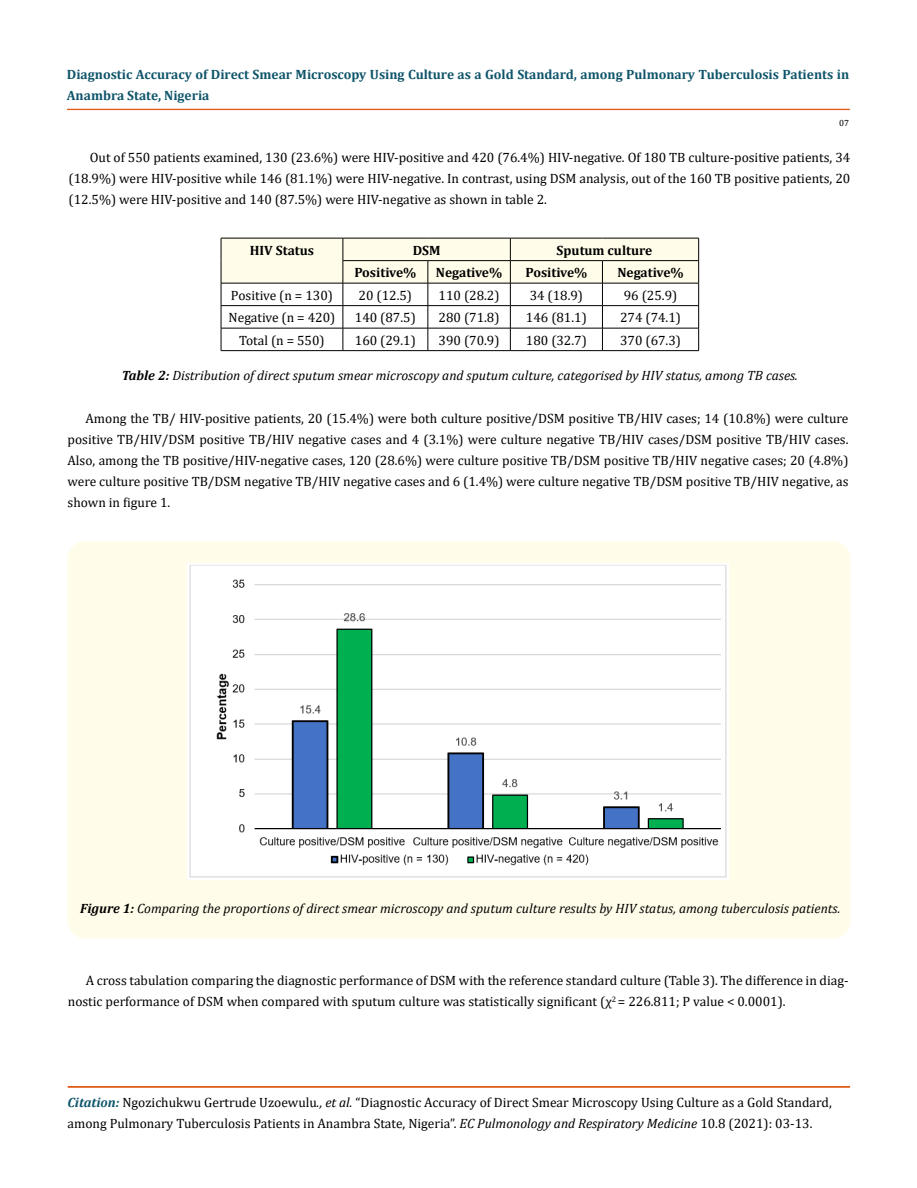
<style>
.page{position:relative;width:917px;height:1188px;background:#fff}
.page>*{position:absolute;margin:0;border:0;box-sizing:border-box;transform-origin:0 0}
.t1{font:13.5px/21px "Cambria";color:#000}
.t2{font:italic 13.5px "Cambria";color:#000}
.t3{font:700 13.5px/21px "Cambria";color:#0e546a}
.t4{font:700 13.5px "Cambria";color:#000}
.t5{font:9px "Cambria";color:#000}
.s1{font-weight:700}
.s2{font-weight:700;font-style:italic;color:#0e546a}
.s3{font-style:italic}
</style>
<div class="page">
<div style="left:67px;top:109px;width:782px;height:1px;border:1px solid #e05d1a"></div>
<div style="left:68px;top:1087px;width:781px;height:1px;border:1px solid #e05d1a"></div>
<svg style="left:221px;top:238px;width:478px;height:112px"></svg>
<hr style="left:221px;top:350px;width:122px;height:1px;background:#000">
<hr style="left:343px;top:350px;width:85px;height:1px;background:#000">
<hr style="left:428px;top:350px;width:82px;height:1px;background:#000">
<hr style="left:510px;top:350px;width:92px;height:1px;background:#000">
<hr style="left:602px;top:350px;width:96px;height:1px;background:#000">
<div style="left:68px;top:541px;width:782px;height:398px;background:#fffde9;border-radius:18px"></div>
<img style="left:187px;top:563px;width:541px;height:317px">
<p class="t3" style="left:67px;top:63px;width:783px">Diagnostic Accuracy of Direct Smear Microscopy Using Culture as a Gold Standard, among Pulmonary Tuberculosis Patients in<br>Anambra State, Nigeria</p>
<p class="t5" style="left:839px;top:118px;width:11px">07</p>
<p class="t1" style="left:69px;top:147px;width:783px;text-align:justify;text-indent:21px">Out of 550 patients examined, 130 (23.6%) were HIV-positive and 420 (76.4%) HIV-negative. Of 180 TB culture-positive patients, 34 (18.9%) were HIV-positive while 146 (81.1%) were HIV-negative. In contrast, using DSM analysis, out of the 160 TB positive patients, 20 (12.5%) were HIV-positive and 140 (87.5%) were HIV-negative as shown in table 2.</p>
<p class="t4" style="left:250px;top:240px;width:66px">HIV Status</p>
<p class="t4" style="left:412px;top:240px;width:29px">DSM</p>
<p class="t4" style="left:556px;top:240px;width:97px">Sputum culture</p>
<p class="t4" style="left:354px;top:263px;width:64px">Positive%</p>
<p class="t4" style="left:436px;top:263px;width:68px">Negative%</p>
<p class="t4" style="left:525px;top:263px;width:64px">Positive%</p>
<p class="t4" style="left:617px;top:263px;width:68px">Negative%</p>
<p class="t1" style="left:231px;top:284px;width:103px">Positive (n = 130)</p>
<p class="t1" style="left:358px;top:284px;width:55px">20 (12.5)</p>
<p class="t1" style="left:438px;top:284px;width:62px">110 (28.2)</p>
<p class="t1" style="left:529px;top:284px;width:55px">34 (18.9)</p>
<p class="t1" style="left:623px;top:284px;width:55px">96 (25.9)</p>
<p class="t1" style="left:228px;top:307px;width:108px">Negative (n = 420)</p>
<p class="t1" style="left:355px;top:307px;width:62px">140 (87.5)</p>
<p class="t1" style="left:438px;top:307px;width:62px">280 (71.8)</p>
<p class="t1" style="left:526px;top:307px;width:62px">146 (81.1)</p>
<p class="t1" style="left:620px;top:307px;width:62px">274 (74.1)</p>
<p class="t1" style="left:239px;top:329px;width:87px">Total (n = 550)</p>
<p class="t1" style="left:355px;top:329px;width:62px">160 (29.1)</p>
<p class="t1" style="left:438px;top:329px;width:62px">390 (70.9)</p>
<p class="t1" style="left:526px;top:329px;width:62px">180 (32.7)</p>
<p class="t1" style="left:620px;top:329px;width:62px">370 (67.3)</p>
<p class="t2" style="left:122px;top:366px;width:677px"><span class="s1">Table 2:</span> Distribution of direct sputum smear microscopy and sputum culture, categorised by HIV status, among TB cases.</p>
<p class="t1" style="left:68px;top:407px;width:782px;text-align:justify;text-indent:18px">Among the TB/ HIV-positive patients, 20 (15.4%) were both culture positive/DSM positive TB/HIV cases; 14 (10.8%) were culture positive TB/HIV/DSM positive TB/HIV negative cases and 4 (3.1%) were culture negative TB/HIV cases/DSM positive TB/HIV cases.<br>Also, among the TB positive/HIV-negative cases, 120 (28.6%) were culture positive TB/DSM positive TB/HIV negative cases; 20 (4.8%) were culture positive TB/DSM negative TB/HIV negative cases and 6 (1.4%) were culture negative TB/DSM positive TB/HIV negative, as shown in figure 1.</p>
<p class="t2" style="left:80px;top:898px;width:761px"><span class="s1">Figure 1:</span> Comparing the proportions of direct smear microscopy and sputum culture results by HIV status, among tuberculosis patients.</p>
<p class="t1" style="left:68px;top:970px;width:782px;text-indent:18px">A cross tabulation comparing the diagnostic performance of DSM with the reference standard culture (Table 3). The difference in diag&shy;nostic performance of DSM when compared with sputum culture was statistically significant (χ<sup>2</sup> = 226.811; P value &lt; 0.0001).</p>
<p class="t1" style="left:68px;top:1092px;width:765px"><span class="s2">Citation:</span> Ngozichukwu Gertrude Uzoewulu<span class="s3">., et al.</span> “Diagnostic Accuracy of Direct Smear Microscopy Using Culture as a Gold Standard, among Pulmonary Tuberculosis Patients in Anambra State, Nigeria”. <span class="s3">EC Pulmonology and Respiratory Medicine</span> 10.8 (2021): 03-13.</p>
</div>
